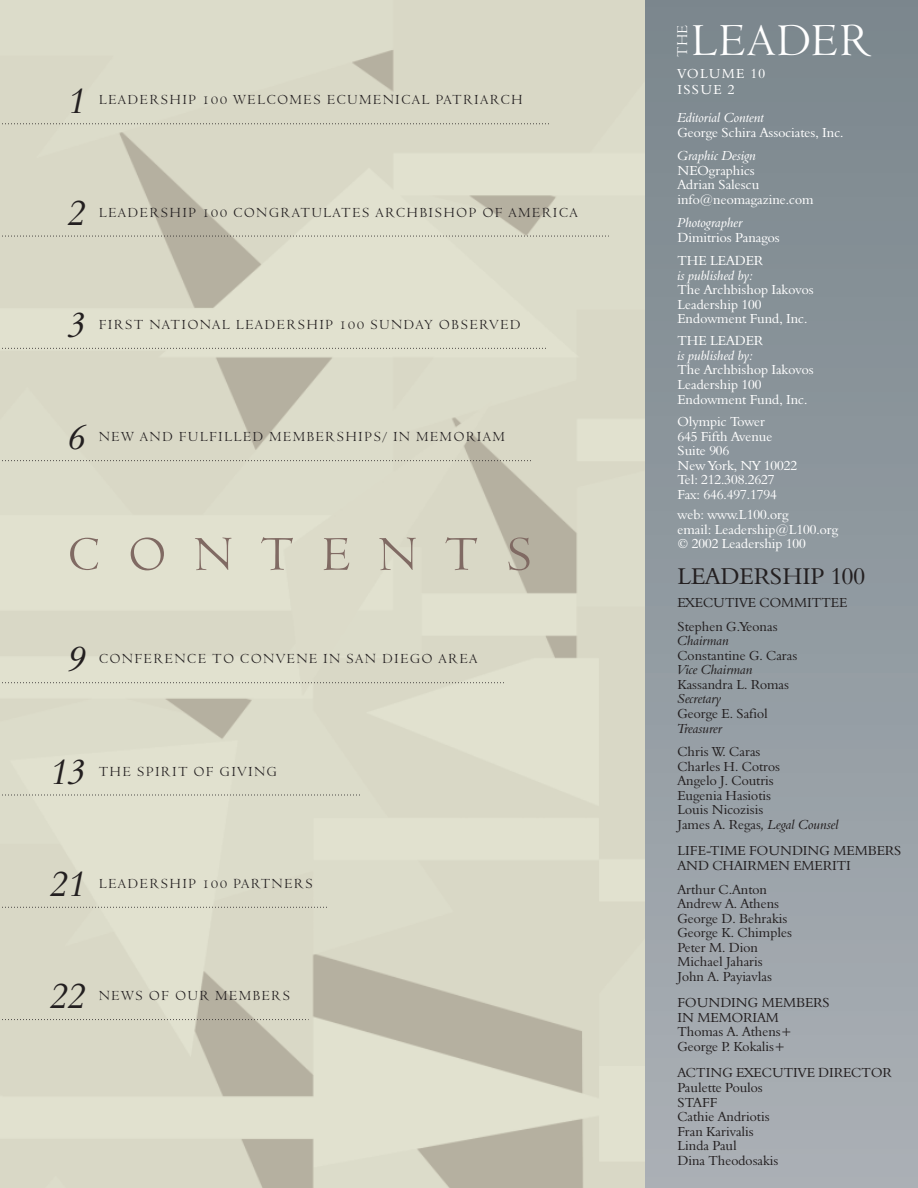
<style>
.page{position:relative;width:918px;height:1188px;background:#fff}
.page>*{position:absolute;margin:0;border:0;box-sizing:border-box;transform-origin:0 0}
.t1{font:52.5px "Venetian 301 BT";letter-spacing:.51em;color:#806a63}
.t2{font:49.65px "Venetian 301 BT";letter-spacing:.01em;color:#fff}
.t3{font:36px "Aldine 401 BT Roman A,Italic";color:#231f20}
.t4{font:23.55px "Aldine 401 BT Roman A";color:#231f20}
.t5{font:16.05px "Venetian 301 BT";color:#fff}
.t6{font:15px "Venetian 301 BT";letter-spacing:.075em;color:#231f20}
.t7{font:13.5px/14.5px "Aldine 401 BT Roman A";color:#231f20}
.t8{font:13.5px/14.5px "Aldine 401 BT Roman A";color:#fff}
.t9{font:13.5px "Aldine 401 BT Roman A,Italic";color:#fff}
.t10{font:13.5px "Aldine 401 BT Roman A,Italic";color:#231f20}
.t11{font:13.5px/16.2px "Aldine 401 BT Roman A";letter-spacing:.1em;color:#fff}
.s1{font-family:"Aldine 401 BT Roman A"}
</style>
<div class="page">
<img style="left:0;top:0;width:646px;height:1188px">
<div style="left:646px;top:0;width:272px;height:1188px;background:linear-gradient(to bottom,#7a868d,#aaafb5)"></div>
<svg style="left:0;top:123px;width:551px;height:1px"></svg>
<svg style="left:0;top:236px;width:609px;height:1px"></svg>
<svg style="left:0;top:348px;width:546px;height:1px"></svg>
<svg style="left:0;top:460px;width:532px;height:1px"></svg>
<svg style="left:0;top:682px;width:505px;height:1px"></svg>
<svg style="left:0;top:795px;width:361px;height:1px"></svg>
<svg style="left:0;top:907px;width:328px;height:1px"></svg>
<svg style="left:0;top:1019px;width:309px;height:1px"></svg>
<h3 class="t3" style="left:69px;top:85px;width:19px">1</h3>
<p class="t6" style="left:99px;top:93px;width:426px">LEADERSHIP 100 WELCOMES ECUMENICAL PATRIARCH</p>
<h3 class="t3" style="left:69px;top:197px;width:19px">2</h3>
<p class="t6" style="left:99px;top:205px;width:481px">LEADERSHIP 100 CONGRATULATES ARCHBISHOP OF AMERICA</p>
<h3 class="t3" style="left:69px;top:310px;width:19px">3</h3>
<p class="t6" style="left:99px;top:318px;width:424px">FIRST NATIONAL LEADERSHIP 100 SUNDAY OBSERVED</p>
<h3 class="t3" style="left:69px;top:422px;width:19px">6</h3>
<p class="t6" style="left:99px;top:430px;width:408px">NEW AND FULFILLED MEMBERSHIPS/ IN MEMORIAM</p>
<h1 class="t1" style="left:67px;top:530px;width:467px">CONTENTS</h1>
<h3 class="t3" style="left:69px;top:644px;width:19px">9</h3>
<p class="t6" style="left:99px;top:652px;width:380px">CONFERENCE TO CONVENE IN SAN DIEGO AREA</p>
<h3 class="t3" style="left:51px;top:756px;width:37px">13</h3>
<p class="t6" style="left:99px;top:764px;width:180px">THE SPIRIT OF GIVING</p>
<h3 class="t3" style="left:51px;top:869px;width:37px">21</h3>
<p class="t6" style="left:99px;top:877px;width:216px">LEADERSHIP 100 PARTNERS</p>
<h3 class="t3" style="left:51px;top:981px;width:37px">22</h3>
<p class="t6" style="left:99px;top:989px;width:193px">NEWS OF OUR MEMBERS</p>
<p class="t5" style="left:675px;top:57px;width:34px;rotate:-90deg">THE</p>
<h2 class="t2" style="left:690px;top:18px;width:183px">LEADER</h2>
<p class="t11" style="left:677px;top:66px;width:89px">VOLUME 10<br>ISSUE 2</p>
<p class="t9" style="left:677px;top:112px;width:88px">Editorial Content</p>
<p class="t8" style="left:677px;top:126px;width:168px">George Schira Associates, Inc.</p>
<p class="t9" style="left:677px;top:150px;width:80px">Graphic Design</p>
<p class="t8" style="left:677px;top:164px;width:138px">NEOgraphics<br>Adrian Salescu info@neomagazine.com</p>
<p class="t9" style="left:677px;top:217px;width:67px">Photographer</p>
<p class="t8" style="left:677px;top:227px;width:104px;line-height:23.1px">Dimitrios Panagos<br>THE LEADER</p>
<p class="t9" style="left:677px;top:269px;width:77px">is published by:</p>
<p class="t8" style="left:677px;top:283px;width:138px">The Archbishop Iakovos<br>Leadership 100<br>Endowment Fund, Inc.</p>
<p class="t8" style="left:677px;top:335px;width:87px">THE LEADER</p>
<p class="t9" style="left:677px;top:350px;width:77px">is published by:</p>
<p class="t8" style="left:677px;top:364px;width:138px">The Archbishop Iakovos<br>Leadership 100<br>Endowment Fund, Inc.</p>
<p class="t8" style="left:677px;top:415px;width:121px">Olympic Tower<br>645 Fifth Avenue<br>Suite 906<br>New York, NY 10022<br>Tel: 212.308.2627<br>Fax: 646.497.1794</p>
<p class="t8" style="left:677px;top:508px;width:162px">web: www.L100.org<br>email: Leadership@L100.org © 2002 Leadership 100</p>
<h3 class="t4" style="left:677px;top:566px;width:189px">LEADERSHIP 100</h3>
<p class="t7" style="left:677px;top:592px;width:171px;line-height:23.5px">EXECUTIVE COMMITTEE<br>Stephen G.Yeonas</p>
<p class="t10" style="left:677px;top:635px;width:53px">Chairman</p>
<p class="t7" style="left:677px;top:649px;width:122px">Constantine G. Caras</p>
<p class="t10" style="left:677px;top:664px;width:77px">Vice Chairman</p>
<p class="t7" style="left:677px;top:678px;width:113px">Kassandra L. Romas</p>
<p class="t10" style="left:677px;top:693px;width:45px">Secretary</p>
<p class="t7" style="left:677px;top:707px;width:92px">George E. Safiol</p>
<p class="t10" style="left:677px;top:722px;width:46px">Treasurer</p>
<p class="t7" style="left:677px;top:745px;width:104px">Chris W. Caras<br>Charles H. Cotros<br>Angelo J. Coutris<br>Eugenia Hasiotis<br>Louis Nicozisis</p>
<p class="t10" style="left:677px;top:819px;width:163px"><span class="s1">James A. Regas</span>, Legal Counsel</p>
<p class="t7" style="left:677px;top:845px;width:225px">LIFE-TIME FOUNDING MEMBERS<br>AND CHAIRMEN EMERITI</p>
<p class="t7" style="left:677px;top:883px;width:116px">Arthur C.Anton<br>Andrew A. Athens<br>George D. Behrakis<br>George K. Chimples<br>Peter M. Dion<br>Michael Jaharis<br>John A. Payiavlas</p>
<p class="t7" style="left:677px;top:997px;width:154px">FOUNDING MEMBERS<br>IN MEMORIAM<br>Thomas A. Athens+<br>George P. Kokalis+</p>
<p class="t7" style="left:677px;top:1067px;width:216px">ACTING EXECUTIVE DIRECTOR<br>Paulette Poulos<br>STAFF<br>Cathie Andriotis<br>Fran Karivalis<br>Linda Paul<br>Dina Theodosakis</p>
</div>
